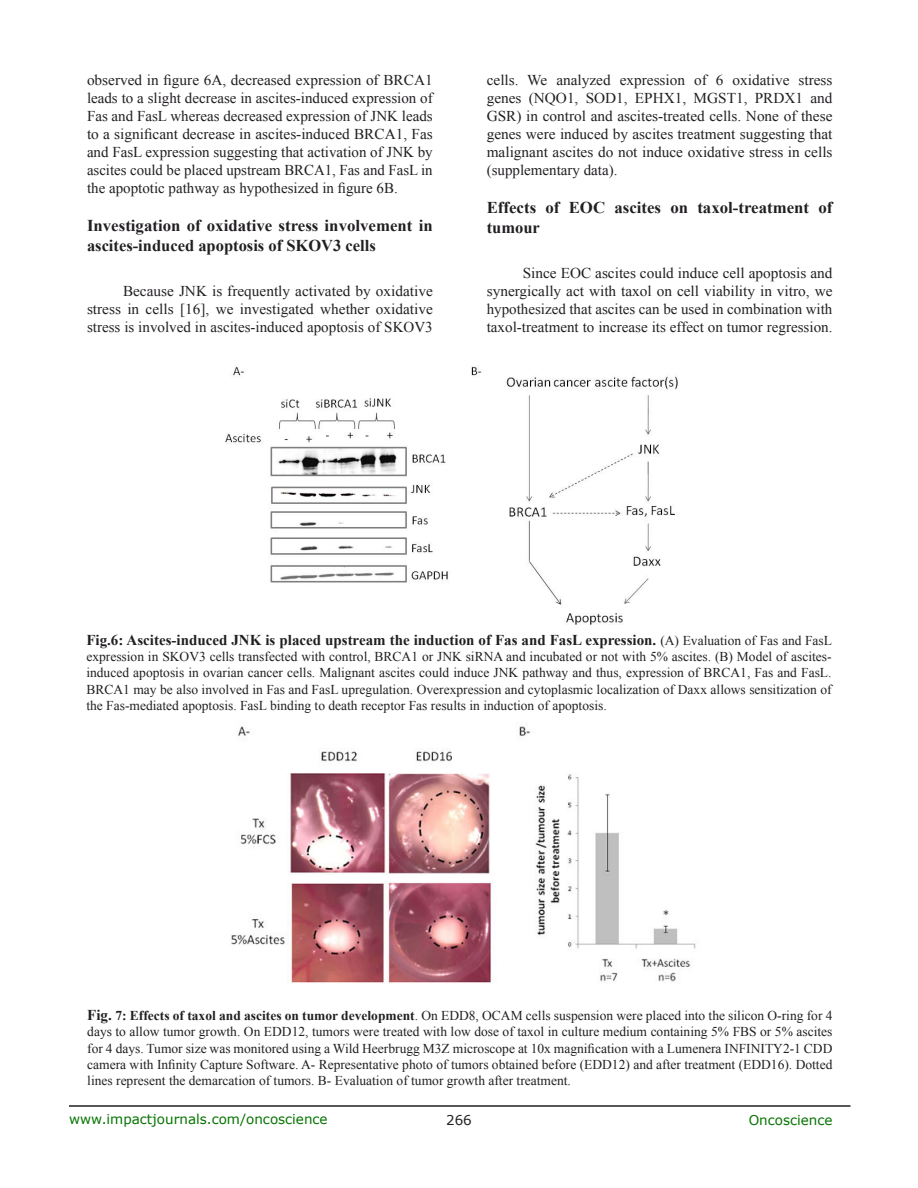
<style>
.page{position:relative;width:918px;height:1188px;background:#fff}
.page>*{position:absolute;margin:0;border:0;box-sizing:border-box;transform-origin:0 0}
.SubHeading{font:700 16.5px/19.8px "Times New Roman";color:#221f22}
.BodyText{font:15px/18px "Times New Roman";color:#221f22;text-align:justify}
.FigureText{font:700 15px "Times New Roman";color:#221f22}
.FigureText-2{font:13.5px/16.2px "Times New Roman";color:#221f22;text-align:justify}
.t1{font:13.5px "Verdana";color:#067400}
.t2{font:13.5px "Verdana";color:#221f22}
.s1{font-weight:400;font-size:13.5px}
.s2{font-weight:700;font-size:15px}
.s3{font-weight:700}
</style>
<div class="page">
<hr style="left:69px;top:1105px;width:781px;height:2px;background:#231f20">
<img style="left:231px;top:726px;width:465px;height:258px">
<img style="left:225px;top:366px;width:453px;height:259px">
<p class="BodyText" style="left:87px;top:71px;width:347px">observed in figure 6A, decreased expression of BRCA1 leads to a slight decrease in ascites-induced expression of Fas and FasL whereas decreased expression of JNK leads to a significant decrease in ascites-induced BRCA1, Fas and FasL expression suggesting that activation of JNK by ascites could be placed upstream BRCA1, Fas and FasL in the apoptotic pathway as hypothesized in figure 6B.</p>
<p class="SubHeading" style="left:87px;top:215px;width:347px">Investigation of oxidative stress involvement in ascites-induced apoptosis of SKOV3 cells</p>
<p class="BodyText" style="left:87px;top:282px;width:347px;text-indent:36px">Because JNK is frequently activated by oxidative stress in cells [16], we investigated whether oxidative stress is involved in ascites-induced apoptosis of SKOV3</p>
<p class="BodyText" style="left:487px;top:71px;width:347px">cells. We analyzed expression of 6 oxidative stress genes (NQO1, SOD1, EPHX1, MGST1, PRDX1 and GSR) in control and ascites-treated cells. None of these genes were induced by ascites treatment suggesting that malignant ascites do not induce oxidative stress in cells (supplementary data).</p>
<p class="SubHeading" style="left:487px;top:197px;width:347px">Effects of EOC ascites on taxol-treatment of tumour</p>
<p class="BodyText" style="left:487px;top:264px;width:347px;text-indent:36px">Since EOC ascites could induce cell apoptosis and synergically act with taxol on cell viability in vitro, we hypothesized that ascites can be used in combination with taxol-treatment to increase its effect on tumor regression.</p>
<p class="FigureText" style="left:86px;top:630px;width:747px">Fig.6: Ascites-induced JNK is placed upstream the induction of Fas and FasL expression. <span class="s1">(A) Evaluation of Fas and FasL</span></p>
<p class="FigureText-2" style="left:86px;top:648px;width:747px">expression in SKOV3 cells transfected with control, BRCA1 or JNK siRNA and incubated or not with 5% ascites. (B) Model of ascites&shy;induced apoptosis in ovarian cancer cells. Malignant ascites could induce JNK pathway and thus, expression of BRCA1, Fas and FasL.<br>BRCA1 may be also involved in Fas and FasL upregulation. Overexpression and cytoplasmic localization of Daxx allows sensitization of the Fas-mediated apoptosis. FasL binding to death receptor Fas results in induction of apoptosis.</p>
<p class="FigureText-2" style="left:87px;top:1007px;width:747px"><span class="s2">Fig.</span> <span class="s3">7: Effects of taxol and ascites on tumor development</span>. On EDD8, OCAM cells suspension were placed into the silicon O-ring for 4 days to allow tumor growth. On EDD12, tumors were treated with low dose of taxol in culture medium containing 5% FBS or 5% ascites for 4 days. Tumor size was monitored using a Wild Heerbrugg M3Z microscope at 10x magnification with a Lumenera INFINITY2-1 CDD camera with Infinity Capture Software. A- Representative photo of tumors obtained before (EDD12) and after treatment (EDD16). Dotted lines represent the demarcation of tumors. B- Evaluation of tumor growth after treatment.</p>
<p class="t1" style="left:69px;top:1110px;width:260px">www.impactjournals.com/oncoscience</p>
<p class="t2" style="left:446px;top:1111px;width:27px">266</p>
<p class="t1" style="left:749px;top:1111px;width:85px">Oncoscience</p>
</div>
